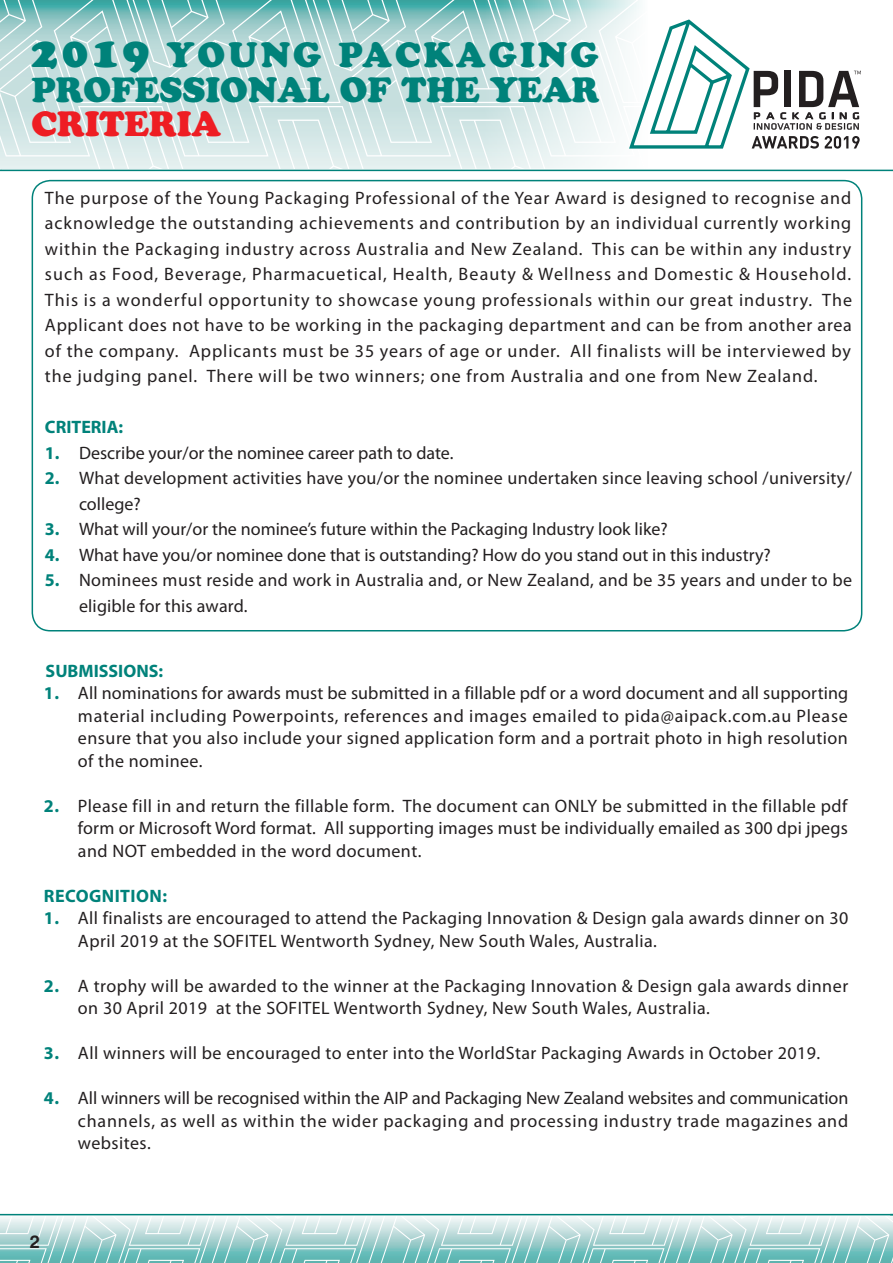
<style>
.page{position:relative;width:893px;height:1263px;background:#fff}
.page>*{position:absolute;margin:0;border:0;box-sizing:border-box;transform-origin:0 0}
.t1{font:900 34.95px/34.5px "Cooper";color:#00827a}
.t2{font:900 34.95px "Cooper";letter-spacing:.09em;color:#00827a}
.t3{font:18px/25.5px "Myriad Pro";letter-spacing:.02em;color:#231f20;text-align:justify}
.t4{font:18px "Myriad Pro";color:#231f20}
.t5{font:700 18px "Myriad Pro";color:#00827a}
.t6{font:700 18px "Myriad Pro";letter-spacing:.025em;color:#00827a}
.t7{font:700 18px "Swiss 721 BT";color:#231f20}
.s1{font-size:43.5px}
.s2{color:#ee1d23}
.s3{font-weight:700;color:#00827a}
</style>
<div class="page">
<svg style="left:0;top:0;width:893px;height:172px"></svg>
<div style="left:2px;top:170px;width:891px;height:100px;background:#fff"></div>
<hr style="left:0;top:170px;width:893px;height:1px;background:#00827a">
<svg style="left:0;top:1213px;width:893px;height:50px;background:#afd8d6"></svg>
<hr style="left:0;top:1214px;width:893px;height:1px;background:#00827a">
<p class="t2" style="left:32px;top:33px;width:569px"><span class="s1">2019</span> YOUNG PACKAGING</p>
<p class="t1" style="left:32px;top:71px;width:569px">PROFESSIONAL OF THE YEAR<br><span class="s2">CRITERIA</span></p>
<p class="t3" style="left:45px;top:185px;width:808px">The purpose of the Young Packaging Professional of the Year Award is designed to recognise and acknowledge the outstanding achievements and contribution by an individual currently working within the Packaging industry across Australia and New Zealand. This can be within any industry such as Food, Beverage, Pharmacuetical, Health, Beauty &amp; Wellness and Domestic &amp; Household.<br>This is a wonderful opportunity to showcase young professionals within our great industry. The Applicant does not have to be working in the packaging department and can be from another area of the company. Applicants must be 35 years of age or under. All finalists will be interviewed by the judging panel. There will be two winners; one from Australia and one from New Zealand.</p>
<p class="t5" style="left:45px;top:415px;width:80px">CRITERIA:</p>
<p class="t4" style="left:45px;top:441px;width:410px"><span class="s3">1.</span> Describe your/or the nominee career path to date.</p>
<p class="t3" style="left:79px;top:465px;width:774px;text-indent:-34px"><span class="s3">2.</span> What development activities have you/or the nominee undertaken since leaving school /university/ college?</p>
<p class="t4" style="left:45px;top:518px;width:624px"><span class="s3">3.</span> What will your/or the nominee’s future within the Packaging Industry look like?</p>
<p class="t4" style="left:45px;top:543px;width:727px"><span class="s3">4.</span> What have you/or nominee done that is outstanding? How do you stand out in this industry?</p>
<p class="t3" style="left:79px;top:567px;width:774px;text-indent:-34px"><span class="s3">5.</span> Nominees must reside and work in Australia and, or New Zealand, and be 35 years and under to be eligible for this award.</p>
<p class="t5" style="left:46px;top:659px;width:119px">SUBMISSIONS:</p>
<p class="t3" style="left:78px;top:681px;width:772px;line-height:22.5px;text-indent:-34px"><span class="s3">1.</span> All nominations for awards must be submitted in a fillable pdf or a word document and all supporting material including Powerpoints, references and images emailed to pida@aipack.com.au Please ensure that you also include your signed application form and a portrait photo in high resolution of the nominee.</p>
<p class="t3" style="left:78px;top:794px;width:771px;line-height:22.5px;text-indent:-34px"><span class="s3">2.</span> Please fill in and return the fillable form. The document can ONLY be submitted in the fillable pdf form or Microsoft Word format. All supporting images must be individually emailed as 300 dpi jpegs and NOT embedded in the word document.</p>
<p class="t6" style="left:44px;top:884px;width:125px">RECOGNITION:</p>
<p class="t3" style="left:78px;top:906px;width:772px;line-height:22.5px;text-indent:-34px"><span class="s3">1.</span> All finalists are encouraged to attend the Packaging Innovation &amp; Design gala awards dinner on 30<br>April 2019 at the SOFITEL Wentworth Sydney, New South Wales, Australia.</p>
<p class="t3" style="left:78px;top:974px;width:772px;line-height:22.5px;text-indent:-34px"><span class="s3">2.</span> A trophy will be awarded to the winner at the Packaging Innovation &amp; Design gala awards dinner on 30 April 2019 at the SOFITEL Wentworth Sydney, New South Wales, Australia.</p>
<p class="t3" style="left:44px;top:1040px;width:778px"><span class="s3">3.</span> All winners will be encouraged to enter into the WorldStar Packaging Awards in October 2019.</p>
<p class="t3" style="left:78px;top:1086px;width:772px;line-height:22.5px;text-indent:-34px"><span class="s3">4.</span> All winners will be recognised within the AIP and Packaging New Zealand websites and communication channels, as well as within the wider packaging and processing industry trade magazines and websites.</p>
<p class="t7" style="left:30px;top:1231px;width:12px">2</p>
</div>
